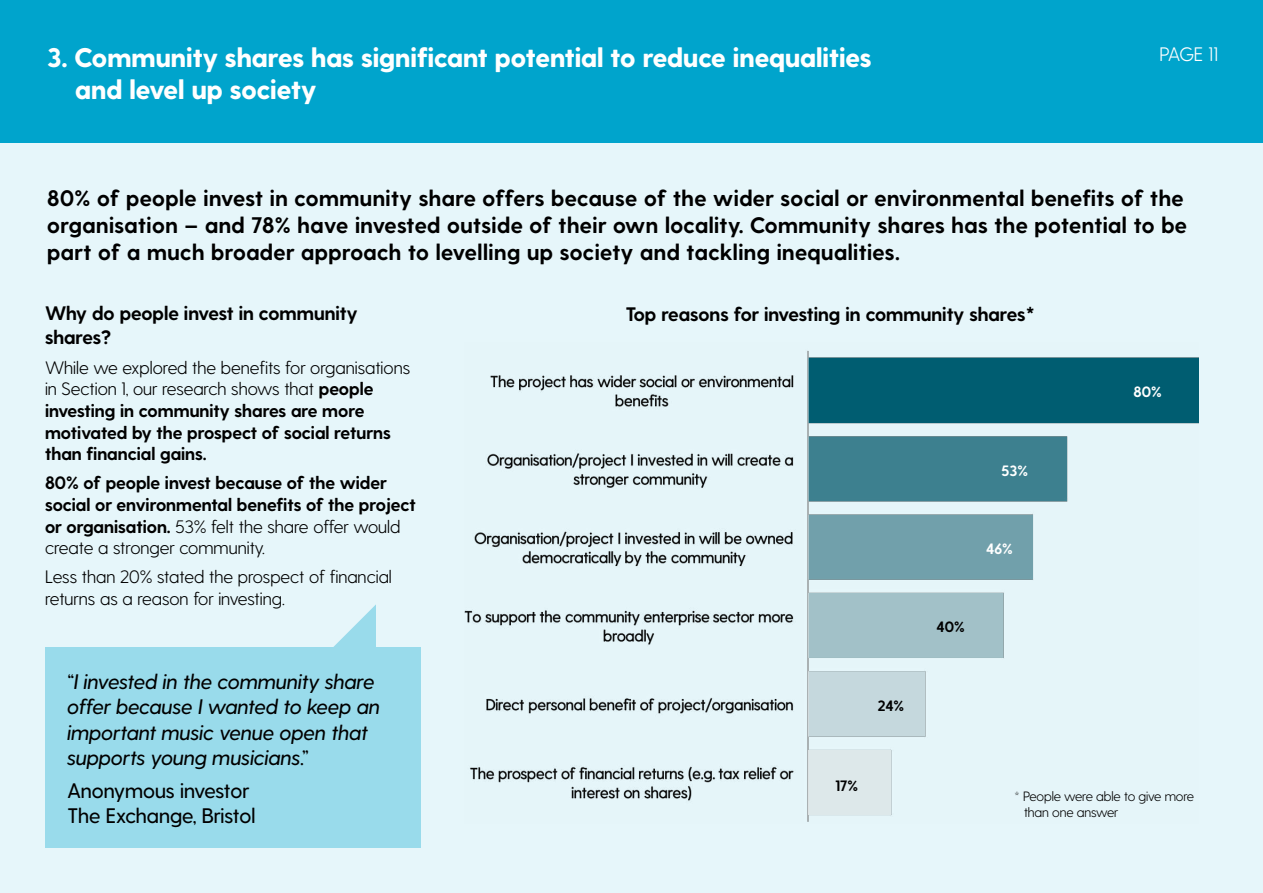
<style>
.page{position:relative;width:1263px;height:893px;background:#e6f6fa}
.page>*{position:absolute;margin:0;border:0;box-sizing:border-box;transform-origin:0 0}
.t1{font:800 27px/32.4px "Greycliff CF";color:#fff}
.t2{font:700 22.5px/27px "Greycliff CF";letter-spacing:.02em;color:#000}
.t3{font:italic 500 21px/25.2px "Greycliff CF";color:#000}
.t4{font:500 21px/25.2px "Greycliff CF";color:#000}
.t5{font:700 19.5px/23.4px "Greycliff CF";color:#000}
.t6{font:300 19.5px "Greycliff CF";letter-spacing:-.025em;color:#fff}
.t7{font:700 18px/21.6px "Greycliff CF";color:#000}
.t8{font:300 18px/21.6px "Greycliff CF";color:#000}
.t9{font:700 15px "Greycliff CF";color:#fff}
.t10{font:700 15px "Greycliff CF";color:#000}
.t11{font:300 13.5px/16.2px "Greycliff CF";letter-spacing:-.01em;color:#000}
.s1{font-weight:300}
</style>
<div class="page">
<div style="left:0;top:0;width:1263px;height:143px;background:#00a4cc"></div>
<img style="left:465px;top:350px;width:733px;height:472px">
<div style="left:45px;top:647px;width:376px;height:201px;background:#99dbeb"></div>
<svg style="left:333px;top:604px;width:43px;height:43px"></svg>
<h1 class="t1" style="left:75px;top:42px;width:798px;text-indent:-28px">3. Community shares has significant potential to reduce inequalities and level up society</h1>
<p class="t6" style="left:1159px;top:42px;width:60px">PAGE 11</p>
<p class="t2" style="left:47px;top:185px;width:1141px">80% of people invest in community share offers because of the wider social or environmental benefits of the organisation – and 78% have invested outside of their own locality. Community shares has the potential to be part of a much broader approach to levelling up society and tackling inequalities.</p>
<p class="t5" style="left:45px;top:302px;width:314px">Why do people invest in community shares?</p>
<p class="t7" style="left:45px;top:357px;width:367px"><span class="s1">While we explored the benefits for organisations in Section 1, our research shows that</span> people investing in community shares are more motivated by the prospect of social returns than financial gains.</p>
<p class="t7" style="left:45px;top:473px;width:372px">80% of people invest because of the wider social or environmental benefits of the project or organisation. <span class="s1">53% felt the share offer would create a stronger community.</span></p>
<p class="t8" style="left:45px;top:566px;width:348px">Less than 20% stated the prospect of financial returns as a reason for investing.</p>
<p class="t3" style="left:68px;top:669px;width:314px">“I invested in the community share offer because I wanted to keep an important music venue open that supports young musicians.”</p>
<p class="t4" style="left:68px;top:778px;width:189px">Anonymous investor<br>The Exchange, Bristol</p>
<p class="t5" style="left:626px;top:303px;width:411px">Top reasons for investing in community shares*</p>
<p class="t9" style="left:1001px;top:462px;width:28px">53%</p>
<p class="t10" style="left:878px;top:697px;width:28px">24%</p>
<p class="t9" style="left:986px;top:540px;width:28px">46%</p>
<p class="t10" style="left:936px;top:618px;width:30px">40%</p>
<p class="t9" style="left:1133px;top:383px;width:30px">80%</p>
<p class="t10" style="left:835px;top:777px;width:24px">17%</p>
<p class="t11" style="left:1024px;top:788px;width:172px;text-indent:-10px">* People were able to give more than one answer</p>
</div>
